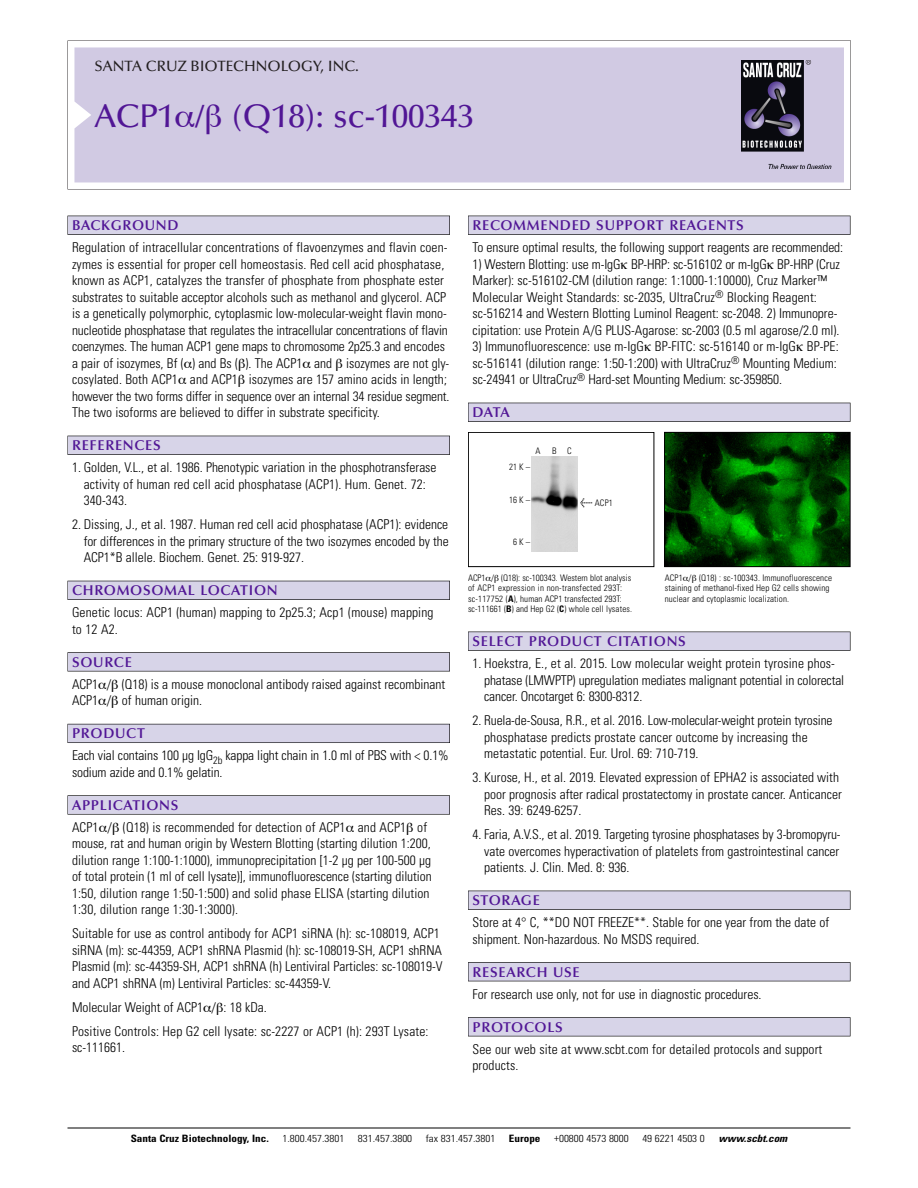
<style>
.page{position:relative;width:918px;height:1188px;background:#fff}
.page>*{position:absolute;margin:0;border:0;box-sizing:border-box;transform-origin:0 0}
.t1{font:500 33px "Optima";color:#511695}
.t2{font:500 15px "Optima";color:#231f20}
.t3{font:600 14.25px "Optima";letter-spacing:.05em;color:#511695}
.t4{font:300 condensed 13.5px/16.5px "Univers";color:#000}
.t5{font:300 condensed 10.2px "Univers";color:#000;scale:1.1 1}
.t6{font:700 condensed 10.2px "Univers";color:#000;scale:1.1 1}
.t7{font:italic 700 condensed 10.2px "Univers";color:#000;scale:1.1 1}
.t8{font:300 condensed 9px/10.5px "Univers";letter-spacing:.015em;color:#000}
.s1{font-family:"Meta Plus";font-weight:400;font-stretch:normal;font-size:10.5px}
.s2{font-weight:700}
</style>
<div class="page">
<svg style="left:74px;top:41px;width:777px;height:148px"></svg>
<div style="left:74px;top:47px;width:770px;height:135px;background:#d1cae3"></div>
<img style="left:741px;top:60px;width:90px;height:108px">
<div style="left:68px;top:216px;width:382px;height:19px;background:#535256"></div>
<div style="left:68px;top:216px;width:381px;height:18px;background:#d7d4e8"></div>
<div style="left:68px;top:436px;width:382px;height:19px;background:#525156"></div>
<div style="left:68px;top:436px;width:381px;height:18px;background:#d7d4e8"></div>
<div style="left:68px;top:581px;width:382px;height:19px;background:#515057"></div>
<div style="left:68px;top:581px;width:381px;height:18px;background:#d7d4e8"></div>
<div style="left:68px;top:652px;width:382px;height:19px;background:#575659"></div>
<div style="left:68px;top:653px;width:381px;height:18px;background:#d7d4e8"></div>
<div style="left:68px;top:724px;width:382px;height:19px;background:#595860"></div>
<div style="left:68px;top:724px;width:381px;height:18px;background:#d7d4e8"></div>
<svg style="left:68px;top:795px;width:382px;height:20px"></svg>
<div style="left:68px;top:796px;width:381px;height:18px;background:#d7d4e8"></div>
<div style="left:468px;top:216px;width:382px;height:19px;background:#535256"></div>
<div style="left:468px;top:216px;width:382px;height:18px;background:#d7d4e8"></div>
<div style="left:468px;top:403px;width:382px;height:19px;background:#525156"></div>
<div style="left:468px;top:403px;width:382px;height:18px;background:#d7d4e8"></div>
<div style="left:468px;top:632px;width:382px;height:19px;background:#545457"></div>
<div style="left:468px;top:632px;width:382px;height:18px;background:#d7d4e8"></div>
<div style="left:468px;top:891px;width:382px;height:19px;background:#535256"></div>
<div style="left:468px;top:891px;width:382px;height:18px;background:#d7d4e8"></div>
<div style="left:468px;top:962px;width:382px;height:19px;background:#515155"></div>
<div style="left:468px;top:963px;width:382px;height:18px;background:#d7d4e8"></div>
<div style="left:468px;top:1017px;width:382px;height:19px;background:#545357"></div>
<div style="left:468px;top:1018px;width:382px;height:18px;background:#d7d4e8"></div>
<hr style="left:68px;top:1128px;width:782px;height:1px;background:#000">
<img style="left:666px;top:434px;width:182px;height:131px">
<div style="left:664px;top:432px;width:186px;height:135px;border:1px solid #000"></div>
<div style="left:468px;top:432px;width:186px;height:135px;border:1px solid #000"></div>
<img style="left:531px;top:457px;width:47px;height:95px">
<svg style="left:175px;top:112px;width:19px;height:16px"></svg>
<svg style="left:207px;top:105px;width:14px;height:29px"></svg>
<p class="t2" style="left:94px;top:60px;width:266px">SANTA CRUZ BIOTECHNOLOGY, INC.</p>
<p class="t1" style="left:94px;top:102px;width:381px">ACP1 / (Q18): sc-100343</p>
<p class="t3" style="left:72px;top:219px;width:108px">BACKGROUND</p>
<p class="t4" style="left:72px;top:240px;width:379px">Regulation of intracellular concentrations of flavoenzymes and flavin coen&shy;zymes is essential for proper cell homeostasis. Red cell acid phosphatase, known as ACP1, catalyzes the transfer of phosphate from phosphate ester substrates to suitable acceptor alcohols such as methanol and glycerol. ACP is a genetically polymorphic, cytoplasmic low-molecular-weight flavin mono&shy;nucleotide phosphatase that regulates the intracellular concentrations of flavin coenzymes. The human ACP1 gene maps to chromosome 2p25.3 and encodes a pair of isozymes, Bf ( ) and Bs ( ). The ACP1 and isozymes are not gly&shy;cosylated. Both ACP1 and ACP1 isozymes are 157 amino acids in length; however the two forms differ in sequence over an internal 34 residue segment.<br>The two isoforms are believed to differ in substrate specificity.</p>
<p class="t3" style="left:72px;top:439px;width:90px">REFERENCES</p>
<p class="t4" style="left:84px;top:460px;width:354px;text-indent:-12px">1. Golden, V.L., et al. 1986. Phenotypic variation in the phosphotransferase activity of human red cell acid phosphatase (ACP1). Hum. Genet. 72:<br>340-343.</p>
<p class="t4" style="left:84px;top:517px;width:367px;text-align:justify;text-indent:-12px">2. Dissing, J., et al. 1987. Human red cell acid phosphatase (ACP1): evidence for differences in the primary structure of the two isozymes encoded by the ACP1*B allele. Biochem. Genet. 25: 919-927.</p>
<p class="t3" style="left:72px;top:584px;width:207px">CHROMOSOMAL LOCATION</p>
<p class="t4" style="left:72px;top:606px;width:363px">Genetic locus: ACP1 (human) mapping to 2p25.3; Acp1 (mouse) mapping to 12 A2.</p>
<p class="t3" style="left:72px;top:656px;width:61px">SOURCE</p>
<p class="t4" style="left:72px;top:677px;width:375px">ACP1 / (Q18) is a mouse monoclonal antibody raised against recombinant<br>ACP1 / of human origin.</p>
<p class="t3" style="left:72px;top:727px;width:74px">PRODUCT</p>
<p class="t4" style="left:72px;top:749px;width:378px">Each vial contains 100 µg IgG<sub>2b</sub> kappa light chain in 1.0 ml of PBS with &lt; 0.1% sodium azide and 0.1% gelatin.</p>
<p class="t3" style="left:72px;top:799px;width:108px">APPLICATIONS</p>
<p class="t4" style="left:72px;top:820px;width:361px">ACP1 / (Q18) is recommended for detection of ACP1 and ACP1 of mouse, rat and human origin by Western Blotting (starting dilution 1:200, dilution range 1:100-1:1000), immunoprecipitation [1-2 µg per 100-500 µg of total protein (1 ml of cell lysate)], immunofluorescence (starting dilution 1:50, dilution range 1:50-1:500) and solid phase ELISA (starting dilution 1:30, dilution range 1:30-1:3000).</p>
<p class="t4" style="left:72px;top:927px;width:372px">Suitable for use as control antibody for ACP1 siRNA (h): sc-108019, ACP1 siRNA (m): sc-44359, ACP1 shRNA Plasmid (h): sc-108019-SH, ACP1 shRNA Plasmid (m): sc-44359-SH, ACP1 shRNA (h) Lentiviral Particles: sc-108019-V and ACP1 shRNA (m) Lentiviral Particles: sc-44359-V.</p>
<p class="t4" style="left:72px;top:1000px;width:196px">Molecular Weight of ACP1 / : 18 kDa.</p>
<p class="t4" style="left:72px;top:1024px;width:358px">Positive Controls: Hep G2 cell lysate: sc-2227 or ACP1 (h): 293T Lysate: sc-111661.</p>
<p class="t3" style="left:473px;top:219px;width:273px">RECOMMENDED SUPPORT REAGENTS</p>
<p class="t4" style="left:473px;top:240px;width:372px">To ensure optimal results, the following support reagents are recommended:</p>
<p class="t4" style="left:473px;top:257px;width:369px">1) Western Blotting: use m-IgG BP-HRP: sc-516102 or m-IgG BP-HRP (Cruz Marker): sc-516102-CM (dilution range: 1:1000-1:10000), Cruz Marker™ Molecular Weight Standards: sc-2035, UltraCruz<sup>®</sup> Blocking Reagent: sc-516214 and Western Blotting Luminol Reagent: sc-2048. 2) Immunopre&shy;cipitation: use Protein A/G PLUS-Agarose: sc-2003 (0.5 ml agarose/2.0 ml).</p>
<p class="t4" style="left:473px;top:339px;width:368px">3) Immunofluorescence: use m-IgG BP-FITC: sc-516140 or m-IgG BP-PE: sc-516141 (dilution range: 1:50-1:200) with UltraCruz<sup>®</sup> Mounting Medium: sc-24941 or UltraCruz<sup>®</sup> Hard-set Mounting Medium: sc-359850.</p>
<p class="t3" style="left:473px;top:406px;width:39px">DATA</p>
<p class="t8" style="left:536px;top:446px;width:7px">A</p>
<p class="t8" style="left:552px;top:446px;width:21px">B C</p>
<p class="t8" style="left:509px;top:462px;width:22px">21 K –</p>
<p class="t8" style="left:509px;top:495px;width:22px">16 K –</p>
<p class="t8" style="left:513px;top:537px;width:18px">6 K –</p>
<p class="t8" style="left:580px;top:498px;width:34px"><span class="s1">&lt;</span> ACP1</p>
<p class="t8" style="left:468px;top:573px;width:166px">ACP1 / (Q18): sc-100343. Western blot analysis of ACP1 expression in non-transfected 293T: sc-117752 (<span class="s2">A</span>), human ACP1 transfected 293T: sc-111661 (<span class="s2">B</span>) and Hep G2 (<span class="s2">C</span>) whole cell lysates.</p>
<p class="t8" style="left:665px;top:573px;width:169px">ACP1 / (Q18) : sc-100343. Immunofluorescence staining of methanol-fixed Hep G2 cells showing nuclear and cytoplasmic localization.</p>
<p class="t3" style="left:473px;top:635px;width:215px">SELECT PRODUCT CITATIONS</p>
<p class="t4" style="left:484px;top:656px;width:362px;text-indent:-12px">1. Hoekstra, E., et al. 2015. Low molecular weight protein tyrosine phos&shy;phatase (LMWPTP) upregulation mediates malignant potential in colorectal cancer. Oncotarget 6: 8300-8312.</p>
<p class="t4" style="left:484px;top:713px;width:350px;text-indent:-12px">2. Ruela-de-Sousa, R.R., et al. 2016. Low-molecular-weight protein tyrosine phosphatase predicts prostate cancer outcome by increasing the metastatic potential. Eur. Urol. 69: 710-719.</p>
<p class="t4" style="left:484px;top:770px;width:359px;text-indent:-12px">3. Kurose, H., et al. 2019. Elevated expression of EPHA2 is associated with poor prognosis after radical prostatectomy in prostate cancer. Anticancer<br>Res. 39: 6249-6257.</p>
<p class="t4" style="left:484px;top:827px;width:358px;text-align:justify;text-indent:-12px">4. Faria, A.V.S., et al. 2019. Targeting tyrosine phosphatases by 3-bromopyru&shy;vate overcomes hyperactivation of platelets from gastrointestinal cancer patients. J. Clin. Med. 8: 936.</p>
<p class="t3" style="left:473px;top:894px;width:69px">STORAGE</p>
<p class="t4" style="left:473px;top:915px;width:358px">Store at 4° C, **DO NOT FREEZE**. Stable for one year from the date of shipment. Non-hazardous. No MSDS required.</p>
<p class="t3" style="left:473px;top:966px;width:109px">RESEARCH USE</p>
<p class="t4" style="left:473px;top:987px;width:291px">For research use only, not for use in diagnostic procedures.</p>
<p class="t3" style="left:473px;top:1021px;width:92px">PROTOCOLS</p>
<p class="t4" style="left:473px;top:1042px;width:351px">See our web site at www.scbt.com for detailed protocols and support products.</p>
<p class="t6" style="left:131px;top:1135px;width:127px">Santa Cruz Biotechnology, Inc.</p>
<p class="t5" style="left:282px;top:1135px;width:58px">1.800.457.3801</p>
<p class="t5" style="left:358px;top:1135px;width:51px">831.457.3800</p>
<p class="t5" style="left:426px;top:1135px;width:65px">fax 831.457.3801</p>
<p class="t6" style="left:509px;top:1135px;width:30px">Europe</p>
<p class="t5" style="left:554px;top:1135px;width:69px">+00800 4573 8000</p>
<p class="t5" style="left:642px;top:1135px;width:58px">49 6221 4503 0</p>
<p class="t7" style="left:719px;top:1135px;width:66px">www.scbt.com</p>
</div>
